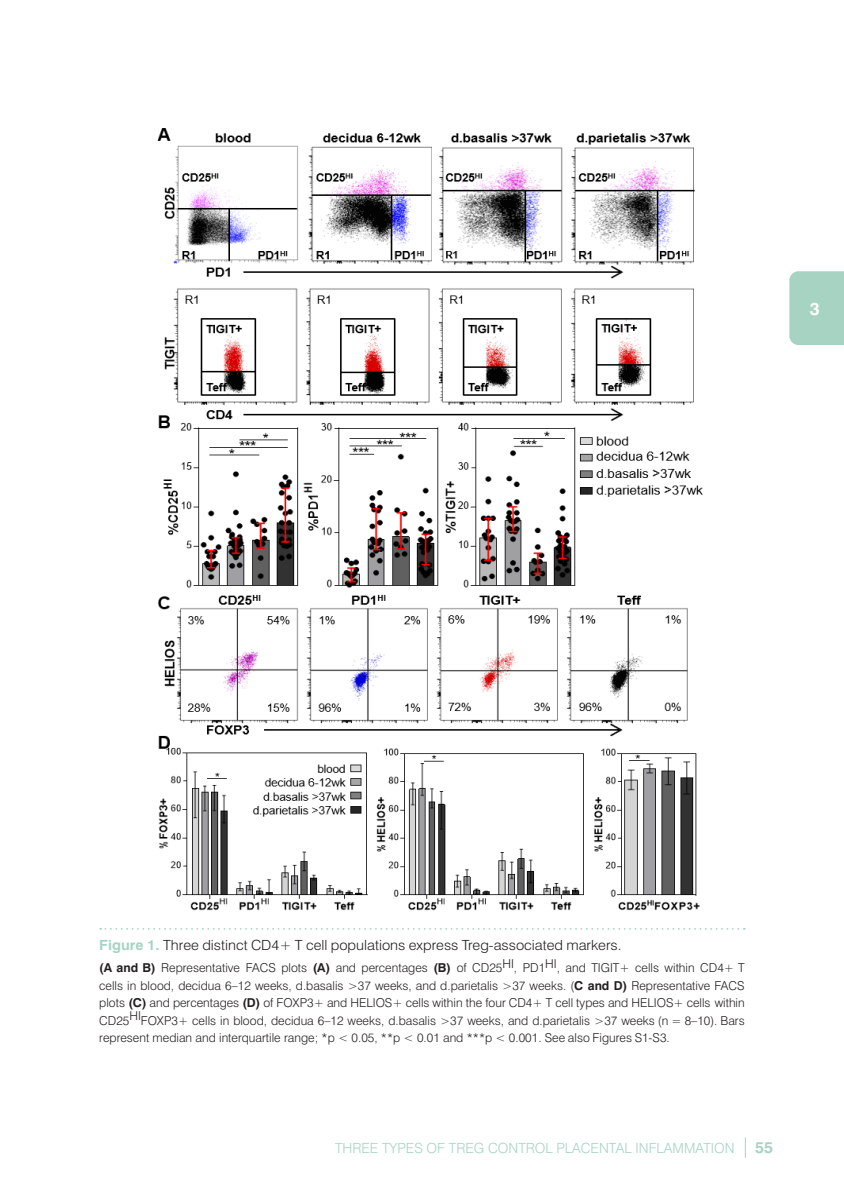
<style>
.page{position:relative;width:844px;height:1191px;background:#fff}
.page>*{position:absolute;margin:0;border:0;box-sizing:border-box;transform-origin:0 0}
.t1{font:700 17.5px "Swiss 721 BT";color:#fff}
.t2{font:700 15.75px "Swiss 721 BT";color:#a7d4c2}
.figuur_titel{font:300 14px "Swiss 721 BT";color:#231f20;scale:1.05 1}
.t3{font:300 14px "Swiss 721 BT";color:#a7d4c2}
.figuur_tekst{font:300 12.25px/17.5px "Swiss 721 BT";color:#231f20;text-align:justify}
.s1{font-weight:700;color:#a7d4c2}
.s2{font-weight:700}
</style>
<div class="page">
<svg style="left:744px;top:1138px;width:1px;height:19px"></svg>
<div style="left:789px;top:271px;width:54px;height:74px;background:#a7d4c2"></div>
<svg style="left:100px;top:928px;width:644px;height:1px"></svg>
<img style="left:157px;top:128px;width:546px;height:783px">
<h1 class="t1" style="left:809px;top:298px;width:11px">3</h1>
<p class="figuur_titel" style="left:99px;top:936px;width:499px"><span class="s1">Figure 1.</span> Three distinct CD4+ T cell populations express Treg-associated markers.</p>
<p class="figuur_tekst" style="left:99px;top:958px;width:646px"><span class="s2">(A and B)</span> Representative FACS plots <span class="s2">(A)</span> and percentages <span class="s2">(B)</span> of CD25HI, PD1HI, and TIGIT+ cells within CD4+ T cells in blood, decidua 6–12 weeks, d.basalis &gt;37 weeks, and d.parietalis &gt;37 weeks. (<span class="s2">C and D)</span> Representative FACS plots <span class="s2">(C)</span> and percentages <span class="s2">(D)</span> of FOXP3+ and HELIOS+ cells within the four CD4+ T cell types and HELIOS+ cells within CD25HIFOXP3+ cells in blood, decidua 6–12 weeks, d.basalis &gt;37 weeks, and d.parietalis &gt;37 weeks (n = 8–10). Bars represent median and interquartile range; *p &lt; 0.05, **p &lt; 0.01 and ***p &lt; 0.001. See also Figures S1-S3.</p>
<p class="t3" style="left:335px;top:1139px;width:401px">THREE TYPES OF TREG CONTROL PLACENTAL INFLAMMATION</p>
<p class="t2" style="left:754px;top:1137px;width:19px">55</p>
</div>
